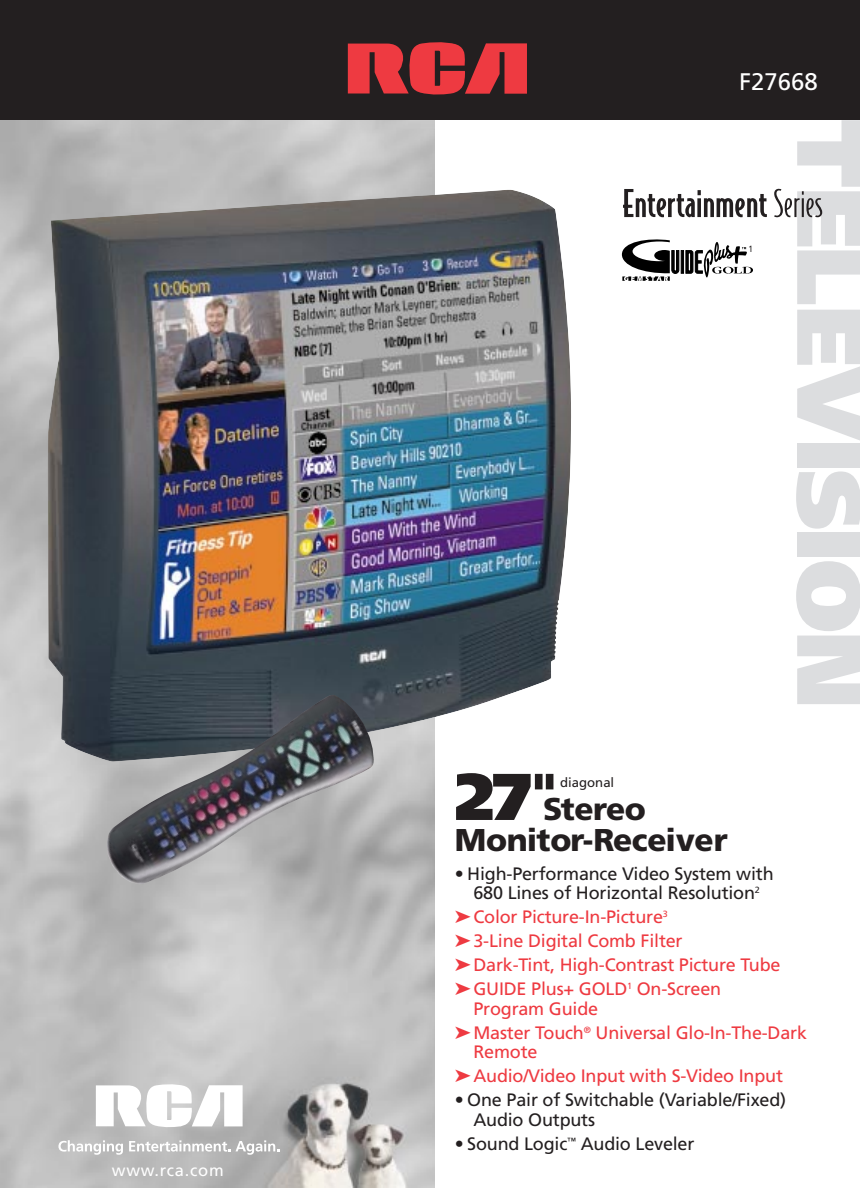
<style>
.page{position:relative;width:860px;height:1188px;background:#fff}
.page>*{position:absolute;margin:0;border:0;box-sizing:border-box;transform-origin:0 0}
.t1{font:900 90px "Frutiger";letter-spacing:-.02em;color:#dcdddf}
.t2{font:900 31.5px/31.5px "Frutiger";letter-spacing:-.02em;color:#231f20}
.t3{font:24px "Frutiger";color:#fff}
.t4{font:18px/24px "Frutiger";letter-spacing:-.01em;color:#ee3a41}
.t5{font:18px/19.5px "Frutiger";letter-spacing:-.01em;color:#231f20;text-align:center}
.t6{font:16.5px "Frutiger";letter-spacing:.045em;color:#fff}
.t7{font:13.2px "Frutiger";color:#231f20}
.t8{font:9px "Frutiger";color:#231f20;scale:.9 1}
.s1{font-size:66px}
</style>
<div class="page">
<img style="left:0;top:120px;width:434px;height:1067px">
<div style="left:0;top:0;width:860px;height:120px;background:#231f20"></div>
<img style="left:47px;top:190px;width:524px;height:572px">
<img style="left:107px;top:695px;width:267px;height:189px">
<svg style="left:623px;top:189px;width:143px;height:28px"></svg>
<svg style="left:774px;top:189px;width:48px;height:28px"></svg>
<svg style="left:348px;top:42px;width:179px;height:53px"></svg>
<svg style="left:680px;top:250px;width:4px;height:24px"></svg>
<svg style="left:685px;top:242px;width:68px;height:36px"></svg>
<svg style="left:622px;top:239px;width:57px;height:42px"></svg>
<svg style="left:96px;top:1083px;width:146px;height:45px"></svg>
<svg style="left:58px;top:1140px;width:65px;height:15px"></svg>
<svg style="left:129px;top:1140px;width:150px;height:15px"></svg>
<p class="t6" style="left:112px;top:1163px;width:113px">www.rca.com</p>
<h3 class="t3" style="left:739px;top:72px;width:80px">F27668</h3>
<h1 class="t1" style="left:864px;top:119px;width:590px;rotate:90deg">TELEVISION</h1>
<p class="t8" style="left:748px;top:245px;width:7px">1</p>
<h2 class="t2" style="left:454px;top:796px;width:274px"><span class="s1">27</span><sup>"</sup>Stereo<br>Monitor-Receiver</h2>
<p class="t5" style="left:454px;top:865px;width:320px">• High-Performance Video System with<br>680 Lines of Horizontal Resolution<sup>2</sup></p>
<p class="t4" style="left:454px;top:907px;width:327px">➤Color Picture-In-Picture<sup>3<br></sup>➤3-Line Digital Comb Filter ➤Dark-Tint, High-Contrast Picture Tube ➤GUIDE Plus+ GOLD<sup>1</sup> On-Screen</p>
<p class="t4" style="left:454px;top:998px;width:354px;text-indent:19px">Program Guide<br>➤Master Touch<sup>®</sup> Universal Glo-In-The-Dark</p>
<p class="t4" style="left:454px;top:1042px;width:330px;text-indent:19px">Remote<br>➤Audio/Video Input with S-Video Input</p>
<p class="t5" style="left:473px;top:1092px;width:314px;text-align:left;text-indent:-19px">• One Pair of Switchable (Variable/Fixed)<br>Audio Outputs</p>
<p class="t5" style="left:454px;top:1135px;width:241px">• Sound Logic<sup>™</sup> Audio Leveler</p>
<p class="t7" style="left:560px;top:777px;width:56px">diagonal</p>
</div>
